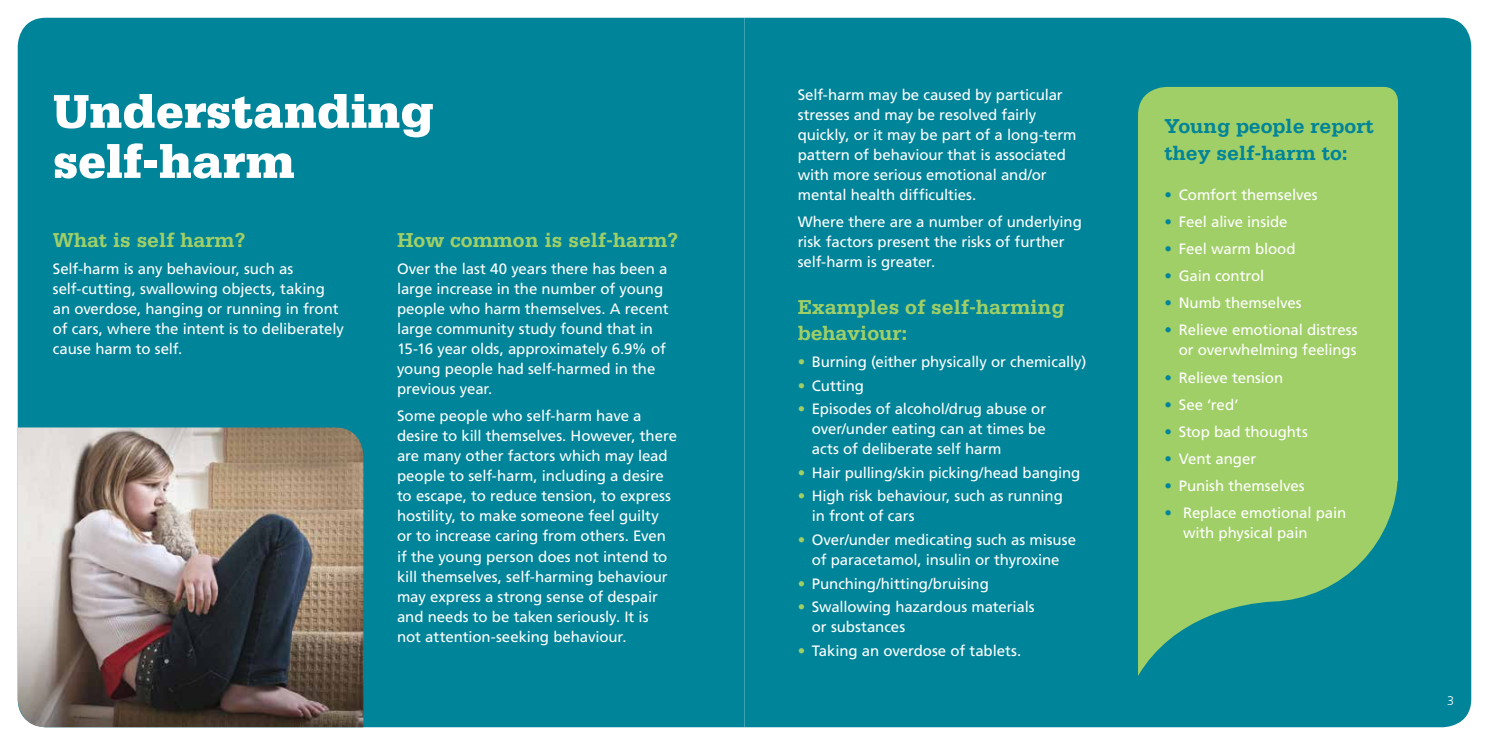
<style>
.page{position:relative;width:1489px;height:745px;background:#fff}
.page>*{position:absolute;margin:0;border:0;box-sizing:border-box;transform-origin:0 0}
.t1{font:900 50px/50px "Serifa";color:#fff}
.t2{font:700 21.25px/26.2px "Serifa";color:#a0cf67}
.t3{font:700 21.25px/26.2px "Serifa";color:#008499}
.t4{font:15px/20px "Frutiger";letter-spacing:-.005em;color:#fff}
.t5{font:300 12.5px "Frutiger";color:#fff}
.s1{color:#a0cf67}
.s2{color:#008499}
</style>
<div class="page">
<div style="left:744px;top:18px;width:726px;height:708px;background:#008499"></div>
<div style="left:1137px;top:87px;width:260px;height:253px;background:#a0cf67"></div>
<svg style="left:1137px;top:340px;width:260px;height:335px;background:#7bbd72"></svg>
<div style="left:18px;top:18px;width:726px;height:708px;background:#008499"></div>
<img style="left:18px;top:427px;width:345px;height:299px">
<h1 class="t1" style="left:53px;top:85px;width:382px">Understanding self-harm</h1>
<h2 class="t2" style="left:53px;top:226px;width:194px">What is self harm?</h2>
<p class="t4" style="left:53px;top:258px;width:293px">Self-harm is any behaviour, such as self-cutting, swallowing objects, taking an overdose, hanging or running in front of cars, where the intent is to deliberately cause harm to self.</p>
<h2 class="t2" style="left:397px;top:226px;width:283px">How common is self-harm?</h2>
<p class="t4" style="left:397px;top:258px;width:273px">Over the last 40 years there has been a large increase in the number of young people who harm themselves. A recent large community study found that in 15-16 year olds, approximately 6.9% of young people had self-harmed in the previous year.</p>
<p class="t4" style="left:397px;top:406px;width:281px">Some people who self-harm have a desire to kill themselves. However, there are many other factors which may lead people to self-harm, including a desire to escape, to reduce tension, to express hostility, to make someone feel guilty or to increase caring from others. Even if the young person does not intend to kill themselves, self-harming behaviour may express a strong sense of despair and needs to be taken seriously. It is<br>not attention-seeking behaviour.</p>
<p class="t4" style="left:797px;top:84px;width:280px">Self-harm may be caused by particular stresses and may be resolved fairly quickly, or it may be part of a long-term pattern of behaviour that is associated with more serious emotional and/or mental health difficulties.</p>
<p class="t4" style="left:797px;top:212px;width:286px">Where there are a number of underlying risk factors present the risks of further self-harm is greater.</p>
<h2 class="t2" style="left:797px;top:293px;width:268px">Examples of self-harming behaviour:</h2>
<p class="t4" style="left:797px;top:351px;width:290px"><span class="s1">•</span> Burning (either physically or chemically)</p>
<p class="t4" style="left:797px;top:375px;width:68px"><span class="s1">•</span> Cutting</p>
<p class="t4" style="left:811px;top:398px;width:236px;text-align:justify;text-indent:-14px"><span class="s1">•</span> Episodes of alcohol/drug abuse or over/under eating can at times be acts of deliberate self harm</p>
<p class="t4" style="left:797px;top:462px;width:284px"><span class="s1">•</span> Hair pulling/skin picking/head banging</p>
<p class="t4" style="left:811px;top:485px;width:252px;text-indent:-14px"><span class="s1">•</span> High risk behaviour, such as running in front of cars</p>
<p class="t4" style="left:797px;top:529px;width:280px;text-align:center"><span class="s1">•</span> Over/under medicating such as misuse of paracetamol, insulin or thyroxine</p>
<p class="t4" style="left:797px;top:572px;width:193px"><span class="s1">•</span> Punching/hitting/bruising</p>
<p class="t4" style="left:811px;top:596px;width:224px;text-indent:-14px"><span class="s1">•</span> Swallowing hazardous materials or substances</p>
<p class="t4" style="left:797px;top:640px;width:225px"><span class="s1">•</span> Taking an overdose of tablets.</p>
<h2 class="t3" style="left:1164px;top:113px;width:211px">Young people report they self-harm to:</h2>
<p class="t4" style="left:1164px;top:184px;width:154px"><span class="s2">•</span> Comfort themselves</p>
<p class="t4" style="left:1164px;top:211px;width:124px"><span class="s2">•</span> Feel alive inside</p>
<p class="t4" style="left:1164px;top:238px;width:132px"><span class="s2">•</span> Feel warm blood</p>
<p class="t4" style="left:1164px;top:266px;width:101px"><span class="s2">•</span> Gain control</p>
<p class="t4" style="left:1164px;top:293px;width:138px"><span class="s2">•</span> Numb themselves</p>
<p class="t4" style="left:1164px;top:320px;width:195px;text-align:right"><span class="s2">•</span> Relieve emotional distress or overwhelming feelings</p>
<p class="t4" style="left:1164px;top:367px;width:120px"><span class="s2">•</span> Relieve tension</p>
<p class="t4" style="left:1164px;top:394px;width:75px"><span class="s2">•</span> See ‘red’</p>
<p class="t4" style="left:1164px;top:421px;width:145px"><span class="s2">•</span> Stop bad thoughts</p>
<p class="t4" style="left:1164px;top:448px;width:93px"><span class="s2">•</span> Vent anger</p>
<p class="t4" style="left:1164px;top:475px;width:142px"><span class="s2">•</span> Punish themselves</p>
<p class="t4" style="left:1182px;top:502px;width:165px;text-indent:-18px"><span class="s2">•</span> Replace emotional pain with physical pain</p>
<p class="t5" style="left:1446px;top:693px;width:8px">3</p>
</div>
